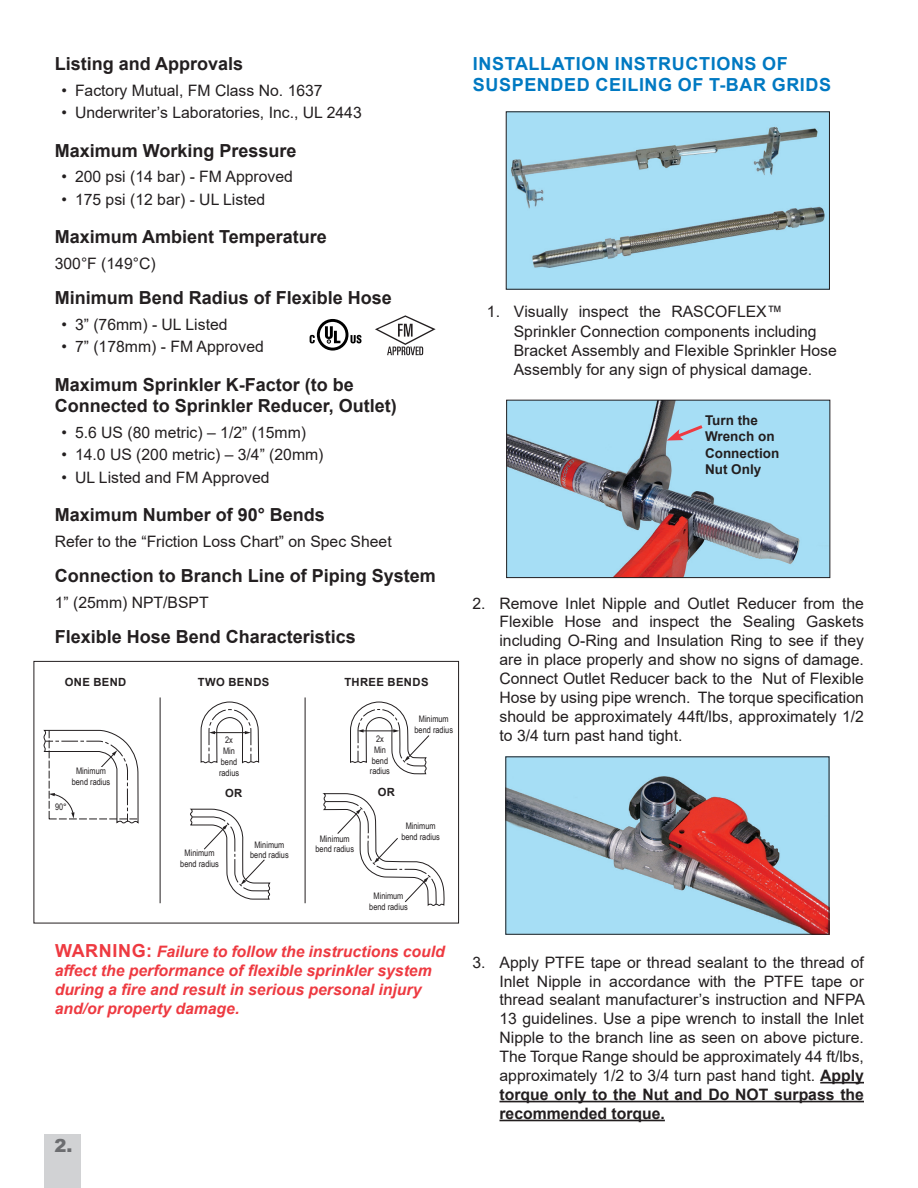
<style>
.page{position:relative;width:918px;height:1188px;background:#fff}
.page>*{position:absolute;margin:0;border:0;box-sizing:border-box;transform-origin:0 0}
.Sub-title{font:700 18px/21.6px "Arial";color:#231f20}
.Sub-title_CAPS{font:700 18px/21.6px "Arial";letter-spacing:.035em;color:#0079c2}
.t1{font:900 18px "Arial";color:#6c6d70}
.t2{font:15.75px/18.9px "Arial";color:#231f20;text-align:justify}
.Sub-title_red_CAPS{font:italic 700 15.75px/18.9px "Arial";color:#ee3a41}
.t3{font:15.75px/18.9px "Arial";color:#221e1f}
.Basic_Picture_text{font:700 13.5px/16.2px "Arial";color:#231f20}
.Sub-title_BLUE{font:700 11.25px "Arial";letter-spacing:.035em;color:#231f20}
.Sub-title_BLUE-2{font:9px/10.8px "Arial Narrow";color:#231f20;text-align:center}
.s1{font-style:normal;font-size:18px}
.s2{font-weight:700}
</style>
<div class="page">
<hr style="left:820px;top:1082px;width:44px;height:2px;background:#231f20">
<hr style="left:500px;top:1101px;width:364px;height:1px;background:#231f20">
<hr style="left:500px;top:1120px;width:165px;height:1px;background:#231f20">
<img style="left:508px;top:113px;width:320px;height:175px">
<div style="left:506px;top:111px;width:324px;height:179px;border:1px solid #231f20"></div>
<img style="left:508px;top:402px;width:320px;height:174px">
<div style="left:506px;top:400px;width:324px;height:178px;border:1px solid #231f20"></div>
<svg style="left:667px;top:423px;width:37px;height:18px"></svg>
<img style="left:507px;top:758px;width:320px;height:175px">
<div style="left:505px;top:756px;width:324px;height:179px;border:1px solid #231f20"></div>
<svg style="left:43px;top:730px;width:96px;height:94px"></svg>
<svg style="left:190px;top:702px;width:254px;height:204px"></svg>
<div style="left:33px;top:661px;width:426px;height:262px;border:1px solid #231f20"></div>
<div style="left:66px;top:768px;width:50px;height:21px;background:#fff"></div>
<hr style="left:160px;top:698px;width:1px;height:205px;background:#231f20">
<hr style="left:305px;top:698px;width:1px;height:205px;background:#231f20">
<div style="left:194px;top:789px;width:80px;height:14px;background:#fff"></div>
<svg style="left:310px;top:319px;width:52px;height:32px"></svg>
<svg style="left:375px;top:315px;width:61px;height:40px"></svg>
<div style="left:44px;top:1135px;width:36px;height:53px;background:#d1d2d4"></div>
<p class="Sub-title" style="left:55px;top:53px;width:190px">Listing and Approvals</p>
<p class="t2" style="left:62px;top:80px;width:263px">• Factory Mutual, FM Class No. 1637</p>
<p class="t2" style="left:62px;top:103px;width:302px">• Underwriter’s Laboratories, Inc., UL 2443</p>
<p class="Sub-title" style="left:55px;top:140px;width:243px">Maximum Working Pressure</p>
<p class="t2" style="left:62px;top:167px;width:233px">• 200 psi (14 bar) - FM Approved</p>
<p class="t2" style="left:62px;top:190px;width:205px">• 175 psi (12 bar) - UL Listed</p>
<p class="Sub-title" style="left:55px;top:226px;width:274px">Maximum Ambient Temperature</p>
<p class="t2" style="left:55px;top:254px;width:103px">300°F (149°C)</p>
<p class="Sub-title" style="left:55px;top:287px;width:339px">Minimum Bend Radius of Flexible Hose</p>
<p class="t2" style="left:62px;top:315px;width:168px">• 3” (76mm) - UL Listed</p>
<p class="t2" style="left:62px;top:337px;width:204px">• 7” (178mm) - FM Approved</p>
<p class="Sub-title" style="left:55px;top:374px;width:344px">Maximum Sprinkler K-Factor (to be<br>Connected to Sprinkler Reducer, Outlet)</p>
<p class="t2" style="left:62px;top:423px;width:246px">• 5.6 US (80 metric) – 1/2” (15mm)</p>
<p class="t2" style="left:62px;top:445px;width:264px">• 14.0 US (200 metric) – 3/4” (20mm)</p>
<p class="t2" style="left:62px;top:468px;width:210px">• UL Listed and FM Approved</p>
<p class="Sub-title" style="left:55px;top:504px;width:272px">Maximum Number of 90° Bends</p>
<p class="t2" style="left:55px;top:532px;width:339px">Refer to the “Friction Loss Chart” on Spec Sheet</p>
<p class="Sub-title" style="left:55px;top:565px;width:383px">Connection to Branch Line of Piping System</p>
<p class="t2" style="left:55px;top:593px;width:156px">1” (25mm) NPT/BSPT</p>
<p class="Sub-title" style="left:55px;top:626px;width:303px">Flexible Hose Bend Characteristics</p>
<p class="Sub-title_BLUE" style="left:65px;top:674px;width:63px">ONE BEND</p>
<p class="Sub-title_BLUE" style="left:198px;top:674px;width:73px">TWO BENDS</p>
<p class="Sub-title_BLUE" style="left:344px;top:674px;width:86px">THREE BENDS</p>
<p class="Sub-title_BLUE-2" style="left:72px;top:765px;width:40px">Minimum bend radius</p>
<p class="Sub-title_BLUE-2" style="left:55px;top:801px;width:13px">90°</p>
<p class="Sub-title_BLUE-2" style="left:219px;top:734px;width:22px">2x<br>Min bend radius</p>
<p class="Sub-title_BLUE-2" style="left:370px;top:733px;width:22px">2x<br>Min bend radius</p>
<p class="Sub-title_BLUE" style="left:225px;top:785px;width:19px">OR</p>
<p class="Sub-title_BLUE" style="left:378px;top:784px;width:19px">OR</p>
<p class="Sub-title_BLUE-2" style="left:415px;top:714px;width:40px">Minimum bend radius</p>
<p class="Sub-title_BLUE-2" style="left:255px;top:839px;width:31px">Minimum</p>
<p class="Sub-title_BLUE-2" style="left:185px;top:848px;width:31px">Minimum</p>
<p class="Sub-title_BLUE-2" style="left:250px;top:849px;width:40px">bend radius</p>
<p class="Sub-title_BLUE-2" style="left:180px;top:858px;width:40px">bend radius</p>
<p class="Sub-title_BLUE-2" style="left:315px;top:833px;width:40px">Minimum bend radius</p>
<p class="Sub-title_BLUE-2" style="left:401px;top:820px;width:40px">Minimum bend radius</p>
<p class="Sub-title_BLUE-2" style="left:369px;top:890px;width:40px">Minimum bend radius</p>
<p class="Sub-title_red_CAPS" style="left:55px;top:943px;width:392px"><span class="s1">WARNING:</span> Failure to follow the instructions could affect the performance of flexible sprinkler system during a fire and result in serious personal injury and/or property damage.</p>
<p class="t1" style="left:54px;top:1133px;width:19px">2.</p>
<p class="Sub-title_CAPS" style="left:473px;top:53px;width:360px">INSTALLATION INSTRUCTIONS OF<br>SUSPENDED CEILING OF T-BAR GRIDS</p>
<p class="t2" style="left:487px;top:302px;width:297px">1. Visually inspect the RASCOFLEX™</p>
<p class="t3" style="left:514px;top:322px;width:324px">Sprinkler Connection components including<br>Bracket Assembly and Flexible Sprinkler Hose<br>Assembly for any sign of physical damage.</p>
<p class="Basic_Picture_text" style="left:705px;top:412px;width:76px">Turn the<br>Wrench on<br>Connection<br>Nut Only</p>
<p class="t2" style="left:500px;top:593px;width:366px;text-indent:-27px">2. Remove Inlet Nipple and Outlet Reducer from the Flexible Hose and inspect the Sealing Gaskets including O-Ring and Insulation Ring to see if they are in place properly and show no signs of damage.<br>Connect Outlet Reducer back to the Nut of Flexible Hose by using pipe wrench. The torque specification should be approximately 44ft/lbs, approximately 1/2 to 3/4 turn past hand tight.</p>
<p class="t2" style="left:500px;top:953px;width:367px;text-indent:-27px">3. Apply PTFE tape or thread sealant to the thread of Inlet Nipple in accordance with the PTFE tape or thread sealant manufacturer’s instruction and NFPA 13 guidelines. Use a pipe wrench to install the Inlet Nipple to the branch line as seen on above picture.<br>The Torque Range should be approximately 44 ft/lbs, approximately 1/2 to 3/4 turn past hand tight. <span class="s2">Apply torque only to the Nut and Do NOT surpass the recommended torque.</span></p>
</div>
